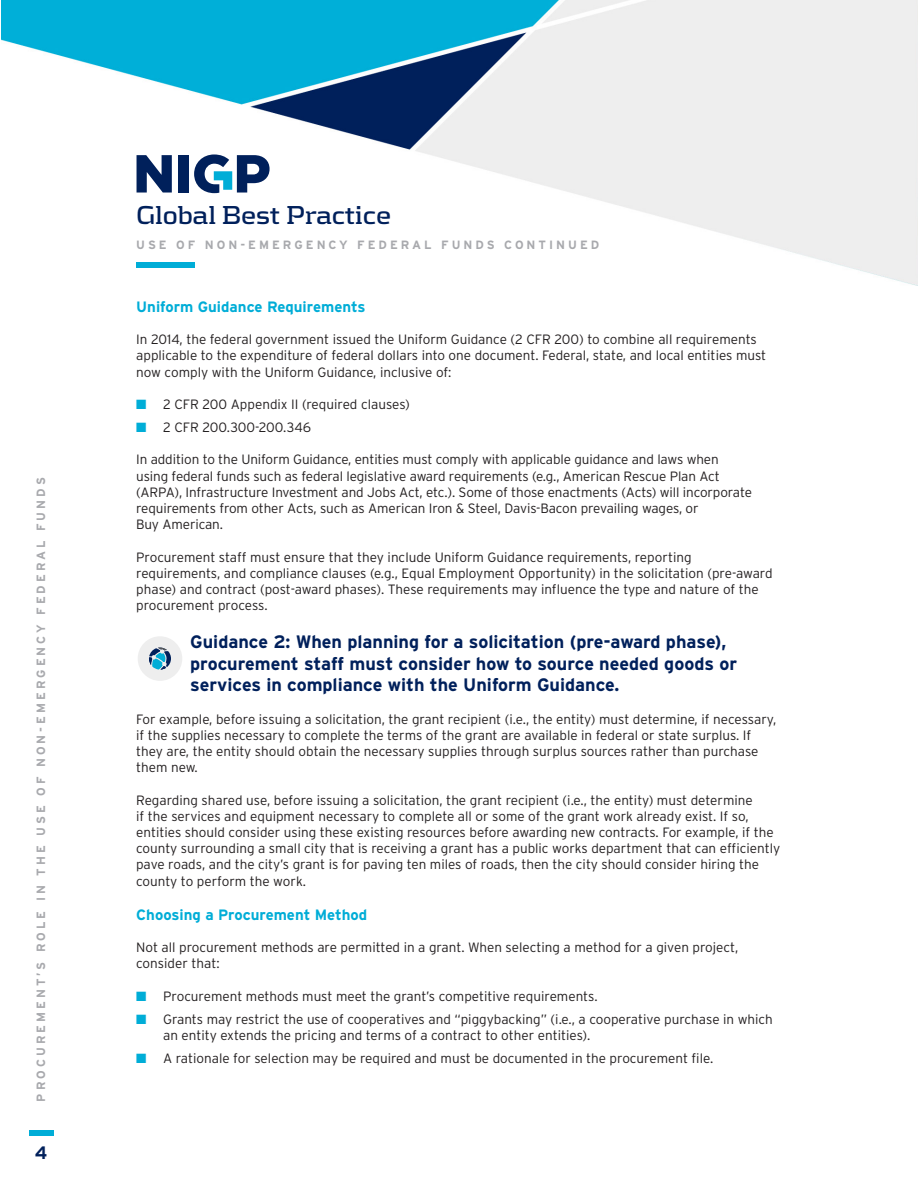
<style>
.page{position:relative;width:918px;height:1188px;background:#fff}
.page>*{position:absolute;margin:0;border:0;box-sizing:border-box;transform-origin:0 0}
.t1{font:700 27px "Kontrapunkt";letter-spacing:-.015em;color:#00205b}
.t2{font:700 18px/21.6px "Interstate";color:#00205b}
.t3{font:700 15px "Interstate";color:#00add7}
.t4{font:300 13.5px/16.2px "Interstate";color:#231f20}
.t5{font:700 12px "Interstate";letter-spacing:.25em;color:#a8a9ad}
.s1{color:#00add7}
</style>
<div class="page">
<div style="left:29px;top:1131px;width:24px;height:5px;background:#00add7"></div>
<img style="left:1px;top:0;width:917px;height:286px">
<svg style="left:137px;top:155px;width:35px;height:38px"></svg>
<div style="left:178px;top:155px;width:11px;height:38px;background:#00205b"></div>
<svg style="left:194px;top:154px;width:76px;height:39px"></svg>
<div style="left:136px;top:263px;width:59px;height:5px;background:#00add7"></div>
<div style="left:138px;top:636px;width:44px;height:45px;background:#eee;border-radius:50%"></div>
<svg style="left:149px;top:648px;width:22px;height:22px"></svg>
<p class="t5" style="left:34px;top:1102px;width:626px;rotate:-90deg">PROCUREMENT’S ROLE IN THE USE OF NON-EMERGENCY FEDERAL FUNDS</p>
<p class="t2" style="left:35px;top:1141px;width:14px">4</p>
<p class="t1" style="left:136px;top:200px;width:257px">Global Best Practice</p>
<p class="t5" style="left:136px;top:239px;width:465px">USE OF NON-EMERGENCY FEDERAL FUNDS CONTINUED</p>
<p class="t3" style="left:136px;top:298px;width:231px">Uniform Guidance Requirements</p>
<p class="t4" style="left:136px;top:331px;width:632px">In 2014, the federal government issued the Uniform Guidance (2 CFR 200) to combine all requirements applicable to the expenditure of federal dollars into one document. Federal, state, and local entities must now comply with the Uniform Guidance, inclusive of:</p>
<p class="t4" style="left:136px;top:396px;width:275px"><span class="s1">■</span> 2 CFR 200 Appendix II (required clauses)</p>
<p class="t4" style="left:136px;top:419px;width:176px"><span class="s1">■</span> 2 CFR 200.300-200.346</p>
<p class="t4" style="left:136px;top:451px;width:617px">In addition to the Uniform Guidance, entities must comply with applicable guidance and laws when using federal funds such as federal legislative award requirements (e.g., American Rescue Plan Act (ARPA), Infrastructure Investment and Jobs Act, etc.). Some of those enactments (Acts) will incorporate requirements from other Acts, such as American Iron &amp; Steel, Davis-Bacon prevailing wages, or<br>Buy American.</p>
<p class="t4" style="left:136px;top:549px;width:557px">Procurement staff must ensure that they include Uniform Guidance requirements, reporting</p>
<p class="t4" style="left:136px;top:565px;width:638px">requirements, and compliance clauses (e.g., Equal Employment Opportunity) in the solicitation (pre-award phase) and contract (post-award phases). These requirements may influence the type and nature of the procurement process.</p>
<p class="t2" style="left:190px;top:631px;width:548px">Guidance 2: When planning for a solicitation (pre-award phase), procurement staff must consider how to source needed goods or services in compliance with the Uniform Guidance.</p>
<p class="t4" style="left:136px;top:711px;width:642px">For example, before issuing a solicitation, the grant recipient (i.e., the entity) must determine, if necessary, if the supplies necessary to complete the terms of the grant are available in federal or state surplus. If</p>
<p class="t4" style="left:136px;top:743px;width:624px">they are, the entity should obtain the necessary supplies through surplus sources rather than purchase them new.</p>
<p class="t4" style="left:136px;top:792px;width:646px">Regarding shared use, before issuing a solicitation, the grant recipient (i.e., the entity) must determine<br>if the services and equipment necessary to complete all or some of the grant work already exist. If so, entities should consider using these existing resources before awarding new contracts. For example, if the county surrounding a small city that is receiving a grant has a public works department that can efficiently pave roads, and the city’s grant is for paving ten miles of roads, then the city should consider hiring the county to perform the work.</p>
<p class="t3" style="left:136px;top:906px;width:233px">Choosing a Procurement Method</p>
<p class="t4" style="left:136px;top:939px;width:604px">Not all procurement methods are permitted in a grant. When selecting a method for a given project, consider that:</p>
<p class="t4" style="left:136px;top:988px;width:463px"><span class="s1">■</span> Procurement methods must meet the grant’s competitive requirements.</p>
<p class="t4" style="left:163px;top:1011px;width:611px;text-indent:-27px"><span class="s1">■</span> Grants may restrict the use of cooperatives and “piggybacking” (i.e., a cooperative purchase in which an entity extends the pricing and terms of a contract to other entities).</p>
<p class="t4" style="left:136px;top:1050px;width:579px"><span class="s1">■</span> A rationale for selection may be required and must be documented in the procurement file.</p>
</div>
